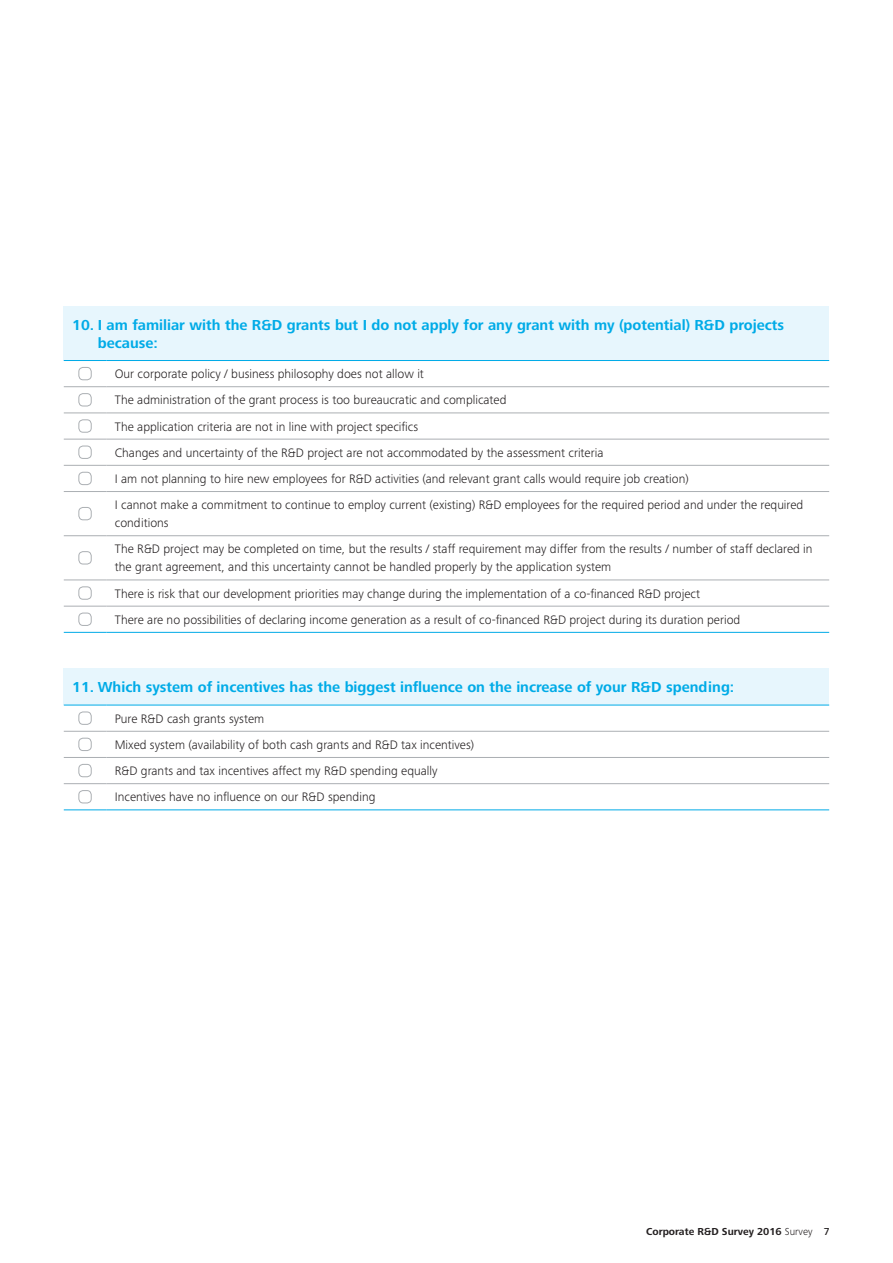
<style>
.page{position:relative;width:893px;height:1263px;background:#fff}
.page>*{position:absolute;margin:0;border:0;box-sizing:border-box;transform-origin:0 0}
.PYTANIA-01{font:700 15px/18px "Frutiger Next Pro";color:#00abe7}
.List_Paragraph{font:300 12.75px/18px "Frutiger Next Pro";color:#231f20}
.t1{font:700 10.5px "Frutiger Next Pro";color:#231f20}
.s1{font-weight:300}
.s2{font-weight:500}
</style>
<div class="page">
<div style="left:64px;top:306px;width:765px;height:54px;background:#e7f6fd"></div>
<hr style="left:64px;top:360px;width:42px;height:1px;background:#00abe7">
<hr style="left:106px;top:360px;width:723px;height:1px;background:#00abe7">
<hr style="left:64px;top:632px;width:42px;height:1px;background:#00abe7">
<hr style="left:106px;top:632px;width:723px;height:1px;background:#00abe7">
<hr style="left:64px;top:386px;width:42px;height:1px;background:#abafb3">
<hr style="left:64px;top:412px;width:42px;height:1px;background:#abafb3">
<hr style="left:64px;top:439px;width:42px;height:1px;background:#abafb3">
<hr style="left:64px;top:465px;width:42px;height:1px;background:#abafb3">
<hr style="left:64px;top:491px;width:42px;height:1px;background:#abafb3">
<hr style="left:64px;top:535px;width:42px;height:1px;background:#abafb3">
<hr style="left:64px;top:579px;width:42px;height:1px;background:#abafb3">
<hr style="left:106px;top:386px;width:723px;height:1px;background:#abafb3">
<hr style="left:106px;top:412px;width:723px;height:1px;background:#abafb3">
<hr style="left:106px;top:439px;width:723px;height:1px;background:#abafb3">
<hr style="left:106px;top:465px;width:723px;height:1px;background:#abafb3">
<hr style="left:106px;top:491px;width:723px;height:1px;background:#abafb3">
<hr style="left:106px;top:535px;width:723px;height:1px;background:#abafb3">
<hr style="left:106px;top:579px;width:723px;height:1px;background:#abafb3">
<hr style="left:64px;top:606px;width:42px;height:1px;background:#abafb3">
<hr style="left:106px;top:606px;width:723px;height:1px;background:#abafb3">
<div style="left:79px;top:367px;width:12px;height:13px;border:1px solid #abafb3;border-radius:4px"></div>
<div style="left:79px;top:393px;width:12px;height:13px;border:1px solid #abafb3;border-radius:4px"></div>
<div style="left:79px;top:420px;width:12px;height:12px;border:1px solid #abafb3;border-radius:4px"></div>
<div style="left:79px;top:446px;width:12px;height:13px;border:1px solid #abafb3;border-radius:4px"></div>
<div style="left:79px;top:472px;width:12px;height:13px;border:1px solid #abafb3;border-radius:4px"></div>
<div style="left:79px;top:507px;width:12px;height:13px;border:1px solid #abafb3;border-radius:4px"></div>
<div style="left:79px;top:551px;width:12px;height:13px;border:1px solid #abafb3;border-radius:4px"></div>
<div style="left:79px;top:587px;width:12px;height:12px;border:1px solid #abafb3;border-radius:4px"></div>
<div style="left:79px;top:613px;width:12px;height:13px;border:1px solid #abafb3;border-radius:4px"></div>
<div style="left:64px;top:669px;width:765px;height:36px;background:#e7f6fd"></div>
<hr style="left:64px;top:705px;width:42px;height:1px;background:#00abe7">
<hr style="left:106px;top:705px;width:723px;height:1px;background:#00abe7">
<hr style="left:64px;top:731px;width:42px;height:1px;background:#abafb3">
<hr style="left:64px;top:757px;width:42px;height:1px;background:#abafb3">
<hr style="left:64px;top:783px;width:42px;height:1px;background:#abafb3">
<hr style="left:106px;top:731px;width:723px;height:1px;background:#abafb3">
<hr style="left:106px;top:757px;width:723px;height:1px;background:#abafb3">
<hr style="left:106px;top:783px;width:723px;height:1px;background:#abafb3">
<hr style="left:64px;top:809px;width:42px;height:1px;background:#00abe7">
<hr style="left:106px;top:809px;width:723px;height:1px;background:#00abe7">
<div style="left:79px;top:712px;width:12px;height:12px;border:1px solid #abafb3;border-radius:4px"></div>
<div style="left:79px;top:738px;width:12px;height:13px;border:1px solid #abafb3;border-radius:4px"></div>
<div style="left:79px;top:764px;width:12px;height:13px;border:1px solid #abafb3;border-radius:4px"></div>
<div style="left:79px;top:790px;width:12px;height:13px;border:1px solid #abafb3;border-radius:4px"></div>
<p class="PYTANIA-01" style="left:98px;top:316px;width:688px;text-indent:-26px">10. I am familiar with the R&amp;D grants but I do not apply for any grant with my (potential) R&amp;D projects because:</p>
<p class="List_Paragraph" style="left:115px;top:365px;width:311px">Our corporate policy / business philosophy does not allow it</p>
<p class="List_Paragraph" style="left:115px;top:391px;width:393px">The administration of the grant process is too bureaucratic and complicated</p>
<p class="List_Paragraph" style="left:115px;top:417px;width:305px">The application criteria are not in line with project specifics</p>
<p class="List_Paragraph" style="left:115px;top:444px;width:490px">Changes and uncertainty of the R&amp;D project are not accommodated by the assessment criteria</p>
<p class="List_Paragraph" style="left:115px;top:470px;width:575px">I am not planning to hire new employees for R&amp;D activities (and relevant grant calls would require job creation)</p>
<p class="List_Paragraph" style="left:115px;top:496px;width:690px">I cannot make a commitment to continue to employ current (existing) R&amp;D employees for the required period and under the required conditions</p>
<p class="List_Paragraph" style="left:115px;top:540px;width:699px">The R&amp;D project may be completed on time, but the results / staff requirement may differ from the results / number of staff declared in the grant agreement, and this uncertainty cannot be handled properly by the application system</p>
<p class="List_Paragraph" style="left:115px;top:584px;width:587px">There is risk that our development priorities may change during the implementation of a co-financed R&amp;D project</p>
<p class="List_Paragraph" style="left:115px;top:611px;width:627px">There are no possibilities of declaring income generation as a result of co-financed R&amp;D project during its duration period</p>
<p class="PYTANIA-01" style="left:72px;top:678px;width:664px">11. Which system of incentives has the biggest influence on the increase of your R&amp;D spending:</p>
<p class="List_Paragraph" style="left:115px;top:709px;width:151px">Pure R&amp;D cash grants system</p>
<p class="List_Paragraph" style="left:115px;top:736px;width:361px">Mixed system (availability of both cash grants and R&amp;D tax incentives)</p>
<p class="List_Paragraph" style="left:115px;top:762px;width:324px">R&amp;D grants and tax incentives affect my R&amp;D spending equally</p>
<p class="List_Paragraph" style="left:115px;top:788px;width:262px">Incentives have no influence on our R&amp;D spending</p>
<p class="t1" style="left:646px;top:1225px;width:185px">Corporate R&amp;D Survey 2016 <span class="s1">Survey</span> <span class="s2">7</span></p>
</div>
